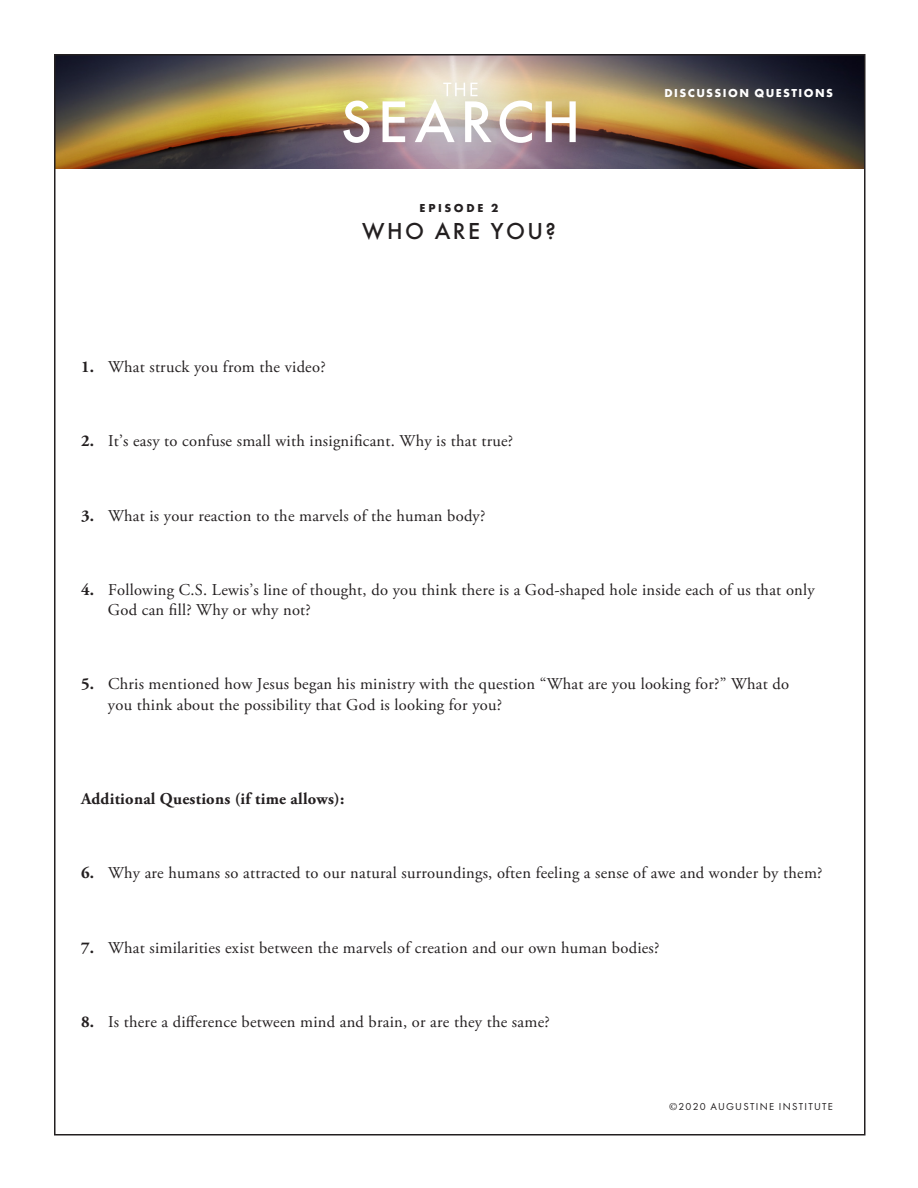
<style>
.page{position:relative;width:918px;height:1188px;background:#fff}
.page>*{position:absolute;margin:0;border:0;box-sizing:border-box;transform-origin:0 0}
.t1{font:500 24px "Futura T";letter-spacing:.1em;color:#231f20}
.t2{font:16.5px/20.2px "Adobe Garamond Pro";letter-spacing:.015em;color:#231f20}
.t3{font:700 16.5px "Adobe Garamond Pro";letter-spacing:.015em;color:#231f20}
.t4{font:700 12px "Futura T";letter-spacing:.12em;color:#fff}
.t5{font:700 12px "Futura T";letter-spacing:.22em;color:#231f20}
.t6{font:10.5px "Futura T";letter-spacing:.12em;color:#231f20}
.s1{font-weight:700}
.s2{font-family:"Adobe Garamond Pro"}
</style>
<div class="page">
<img style="left:57px;top:57px;width:806px;height:112px">
<img style="left:303px;top:57px;width:313px;height:112px">
<svg style="left:343px;top:101px;width:27px;height:42px"></svg>
<svg style="left:383px;top:101px;width:22px;height:41px"></svg>
<svg style="left:415px;top:83px;width:77px;height:59px"></svg>
<svg style="left:500px;top:101px;width:32px;height:42px"></svg>
<svg style="left:546px;top:101px;width:30px;height:41px"></svg>
<p class="t5" style="left:420px;top:200px;width:80px">EPISODE 2</p>
<h1 class="t1" style="left:362px;top:216px;width:195px">WHO ARE YOU?</h1>
<p class="t2" style="left:81px;top:357px;width:246px"><span class="s1">1.</span> What struck you from the video?</p>
<p class="t2" style="left:81px;top:432px;width:434px"><span class="s1">2.</span> It’s easy to confuse small with insignificant. Why is that true?</p>
<p class="t2" style="left:81px;top:506px;width:406px"><span class="s1">3.</span> What is your reaction to the marvels of the human body?</p>
<p class="t4" style="left:664px;top:86px;width:170px">DISCUSSION QUESTIONS</p>
<p class="t2" style="left:108px;top:580px;width:708px;text-indent:-27px"><span class="s1">4.</span> Following C.S. Lewis’s line of thought, do you think there is a God-shaped hole inside each of us that only<br>God can fill? Why or why not?</p>
<p class="t2" style="left:108px;top:675px;width:683px;text-indent:-27px"><span class="s1">5.</span> Chris mentioned how Jesus began his ministry with the question “What are you looking for?” What do you think about the possibility that God is looking for you?</p>
<p class="t3" style="left:81px;top:789px;width:265px">Additional Questions (if time allows):</p>
<p class="t2" style="left:81px;top:864px;width:743px"><span class="s1">6.</span> Why are humans so attracted to our natural surroundings, often feeling a sense of awe and wonder by them?</p>
<p class="t2" style="left:81px;top:938px;width:580px"><span class="s1">7.</span> What similarities exist between the marvels of creation and our own human bodies?</p>
<p class="t2" style="left:81px;top:1012px;width:470px"><span class="s1">8.</span> Is there a difference between mind and brain, or are they the same?</p>
<p class="t6" style="left:669px;top:1101px;width:165px"><span class="s2">©</span>2020 AUGUSTINE INSTITUTE</p>
</div>
